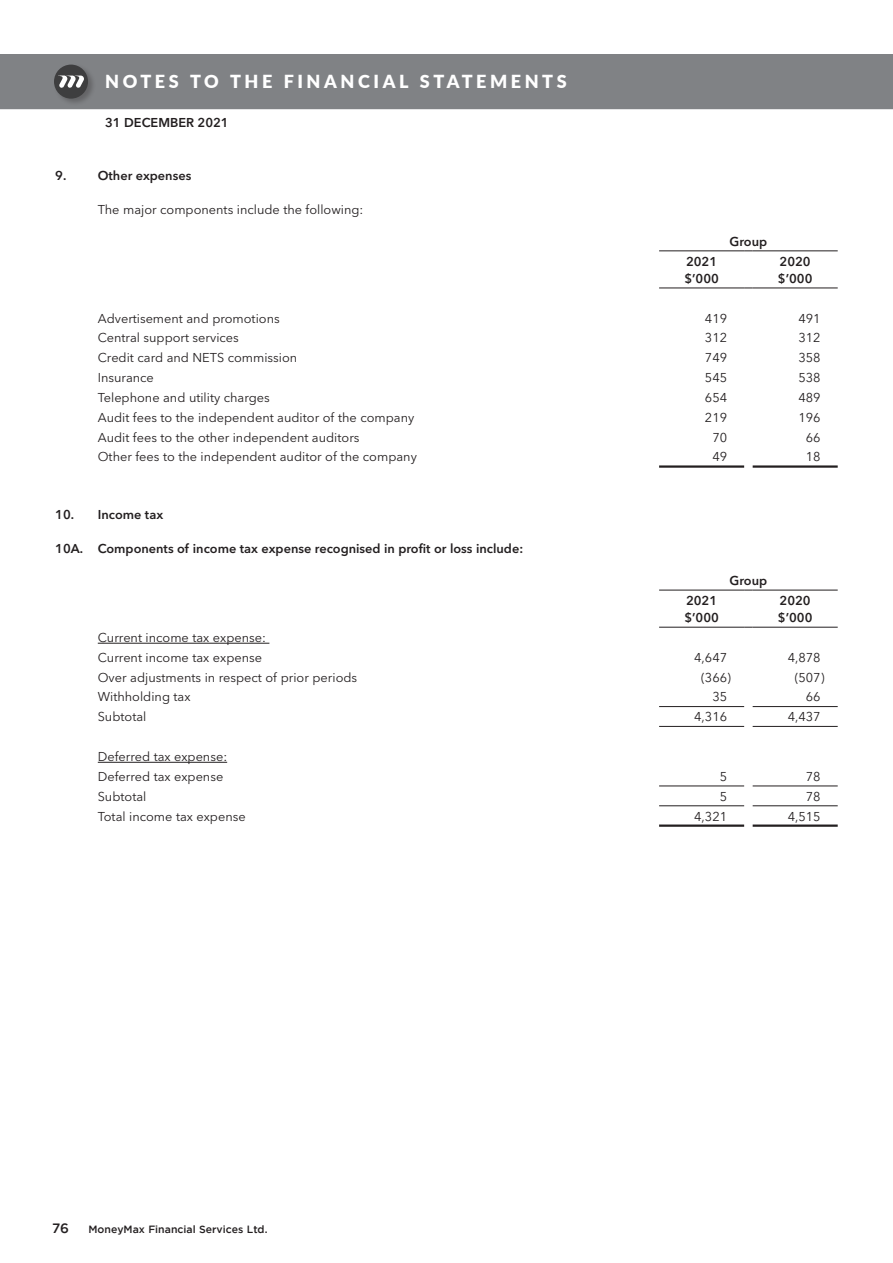
<style>
.page{position:relative;width:893px;height:1263px;background:#fff}
.page>*{position:absolute;margin:0;border:0;box-sizing:border-box;transform-origin:0 0}
.t1{font:900 18px "Lato";letter-spacing:.2em;color:#fff}
.t2{font:500 13.5px "Gotham";color:#231f20}
.B0{font:12.75px "Avenir Next LT Pro";color:#231f20}
.B0-2{font:600 12.75px "Avenir Next LT Pro";color:#231f20}
.B1{font:12.75px "Avenir Next LT Pro";color:#231f20}
.t3{font:500 10.5px "Gotham";color:#231f20}
</style>
<div class="page">
<div style="left:0;top:54px;width:893px;height:55px;background:#808285"></div>
<div style="left:53px;top:64px;width:43px;height:43px;background:#231f20;opacity:.3"></div>
<div style="left:54px;top:65px;width:34px;height:34px;background:#3e3e3f;border-radius:50%"></div>
<svg style="left:59px;top:76px;width:25px;height:12px"></svg>
<hr style="left:659px;top:465px;width:85px;height:3px;background:#231f20">
<hr style="left:753px;top:465px;width:85px;height:3px;background:#231f20">
<hr style="left:659px;top:250px;width:85px;height:1px;background:#231f20">
<hr style="left:753px;top:250px;width:85px;height:1px;background:#231f20">
<hr style="left:659px;top:288px;width:85px;height:1px;background:#231f20">
<hr style="left:753px;top:288px;width:85px;height:1px;background:#231f20">
<hr style="left:659px;top:706px;width:85px;height:1px;background:#231f20">
<hr style="left:753px;top:706px;width:85px;height:1px;background:#231f20">
<hr style="left:659px;top:726px;width:85px;height:1px;background:#231f20">
<hr style="left:753px;top:726px;width:85px;height:1px;background:#231f20">
<hr style="left:659px;top:785px;width:85px;height:1px;background:#231f20">
<hr style="left:753px;top:785px;width:85px;height:1px;background:#231f20">
<hr style="left:659px;top:805px;width:85px;height:1px;background:#231f20">
<hr style="left:659px;top:824px;width:85px;height:3px;background:#231f20">
<hr style="left:753px;top:805px;width:85px;height:1px;background:#231f20">
<hr style="left:753px;top:824px;width:85px;height:3px;background:#231f20">
<hr style="left:659px;top:590px;width:85px;height:1px;background:#231f20">
<hr style="left:753px;top:590px;width:85px;height:1px;background:#231f20">
<hr style="left:659px;top:627px;width:85px;height:1px;background:#231f20">
<hr style="left:753px;top:627px;width:85px;height:1px;background:#231f20">
<hr style="left:98px;top:643px;width:171px;height:1px;background:#231f20">
<hr style="left:98px;top:762px;width:129px;height:1px;background:#231f20">
<h1 class="t1" style="left:105px;top:68px;width:463px">NOTES TO THE FINANCIAL STATEMENTS</h1>
<p class="B0-2" style="left:105px;top:115px;width:125px">31 DECEMBER 2021</p>
<h1 class="B0-2" style="left:55px;top:168px;width:13px">9.</h1>
<h1 class="B0-2" style="left:98px;top:168px;width:95px">Other expenses</h1>
<p class="B1" style="left:98px;top:202px;width:267px">The major components include the following:</p>
<p class="B0-2" style="left:686px;top:253px;width:33px">2021</p>
<p class="B0-2" style="left:684px;top:271px;width:36px">$’000</p>
<p class="B0-2" style="left:730px;top:234px;width:39px">Group</p>
<p class="B0-2" style="left:780px;top:253px;width:33px">2020</p>
<p class="B0-2" style="left:778px;top:271px;width:36px">$’000</p>
<p class="B0" style="left:98px;top:310px;width:183px">Advertisement and promotions</p>
<p class="B0" style="left:705px;top:310px;width:24px">419</p>
<p class="B0" style="left:798px;top:310px;width:24px">491</p>
<p class="B0" style="left:98px;top:330px;width:143px">Central support services</p>
<p class="B0" style="left:705px;top:330px;width:24px">312</p>
<p class="B0" style="left:798px;top:330px;width:24px">312</p>
<p class="B0" style="left:98px;top:350px;width:201px">Credit card and NETS commission</p>
<p class="B0" style="left:705px;top:350px;width:24px">749</p>
<p class="B0" style="left:798px;top:350px;width:24px">358</p>
<p class="B0" style="left:98px;top:370px;width:58px">Insurance</p>
<p class="B0" style="left:705px;top:370px;width:24px">545</p>
<p class="B0" style="left:798px;top:370px;width:24px">538</p>
<p class="B0" style="left:98px;top:390px;width:174px">Telephone and utility charges</p>
<p class="B0" style="left:705px;top:390px;width:24px">654</p>
<p class="B0" style="left:798px;top:390px;width:24px">489</p>
<p class="B0" style="left:98px;top:410px;width:318px">Audit fees to the independent auditor of the company</p>
<p class="B0" style="left:705px;top:410px;width:24px">219</p>
<p class="B0" style="left:798px;top:410px;width:24px">196</p>
<p class="B0" style="left:98px;top:430px;width:263px">Audit fees to the other independent auditors</p>
<p class="B0" style="left:712px;top:430px;width:16px">70</p>
<p class="B0" style="left:806px;top:430px;width:16px">66</p>
<p class="B0" style="left:98px;top:449px;width:321px">Other fees to the independent auditor of the company</p>
<p class="B0" style="left:712px;top:449px;width:16px">49</p>
<p class="B0" style="left:806px;top:449px;width:16px">18</p>
<h1 class="B0-2" style="left:55px;top:507px;width:109px">10. Income tax</h1>
<h2 class="B0-2" style="left:55px;top:541px;width:469px">10A. Components of income tax expense recognised in profit or loss include:</h2>
<p class="B0-2" style="left:686px;top:593px;width:33px">2021</p>
<p class="B0-2" style="left:684px;top:610px;width:36px">$’000</p>
<p class="B0-2" style="left:730px;top:573px;width:39px">Group</p>
<p class="B0-2" style="left:780px;top:593px;width:33px">2020</p>
<p class="B0-2" style="left:778px;top:610px;width:36px">$’000</p>
<p class="B0" style="left:98px;top:630px;width:170px">Current income tax expense:</p>
<p class="B0" style="left:98px;top:650px;width:166px">Current income tax expense</p>
<p class="B0" style="left:694px;top:650px;width:34px">4,647</p>
<p class="B0" style="left:788px;top:650px;width:34px">4,878</p>
<p class="B0" style="left:98px;top:669px;width:261px">Over adjustments in respect of prior periods</p>
<p class="B0" style="left:701px;top:669px;width:31px">(366)</p>
<p class="B0" style="left:795px;top:669px;width:31px">(507)</p>
<p class="B0" style="left:98px;top:689px;width:94px">Withholding tax</p>
<p class="B0" style="left:712px;top:689px;width:16px">35</p>
<p class="B0" style="left:806px;top:689px;width:16px">66</p>
<p class="B0" style="left:98px;top:709px;width:50px">Subtotal</p>
<p class="B0" style="left:694px;top:709px;width:34px">4,316</p>
<p class="B0" style="left:788px;top:709px;width:34px">4,437</p>
<p class="B0" style="left:98px;top:749px;width:131px">Deferred tax expense:</p>
<p class="B0" style="left:98px;top:769px;width:127px">Deferred tax expense</p>
<p class="B0" style="left:720px;top:769px;width:9px">5</p>
<p class="B0" style="left:806px;top:769px;width:16px">78</p>
<p class="B0" style="left:98px;top:789px;width:50px">Subtotal</p>
<p class="B0" style="left:720px;top:789px;width:9px">5</p>
<p class="B0" style="left:806px;top:789px;width:16px">78</p>
<p class="B0" style="left:98px;top:808px;width:149px">Total income tax expense</p>
<p class="B0" style="left:694px;top:808px;width:34px">4,321</p>
<p class="B0" style="left:788px;top:808px;width:34px">4,515</p>
<p class="t2" style="left:52px;top:1221px;width:19px">76</p>
<p class="t3" style="left:88px;top:1223px;width:181px">MoneyMax Financial Services Ltd.</p>
</div>
